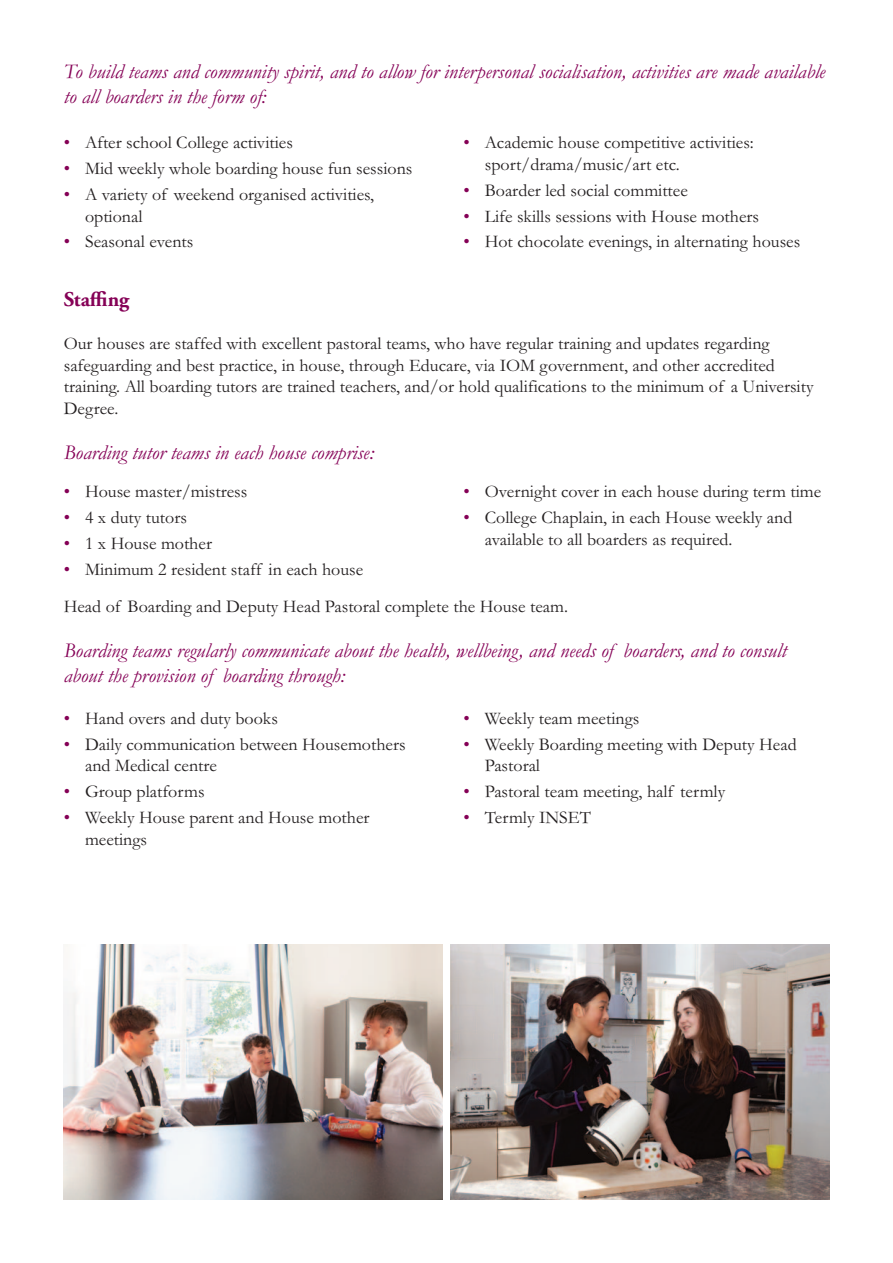
<style>
.page{position:relative;width:893px;height:1263px;background:#fff}
.page>*{position:absolute;margin:0;border:0;box-sizing:border-box;transform-origin:0 0}
.t1{font:italic 21px/25.2px "Garamond";color:#850156}
.t2{font:700 21px "Adobe Garamond Pro";color:#850156}
.t3{font:18px/21.6px "Garamond";color:#231f20}
.s1{color:#850156}
</style>
<div class="page">
<img style="left:451px;top:944px;width:378px;height:255px">
<img style="left:64px;top:944px;width:378px;height:255px">
<p class="t1" style="left:64px;top:61px;width:763px">To build teams and community spirit, and to allow for interpersonal socialisation, activities are made available to all boarders in the form of:</p>
<p class="t3" style="left:64px;top:134px;width:231px"><span class="s1">•</span> After school College activities</p>
<p class="t3" style="left:64px;top:160px;width:350px"><span class="s1">•</span> Mid weekly whole boarding house fun sessions</p>
<p class="t3" style="left:85px;top:186px;width:291px;text-indent:-21px"><span class="s1">•</span> A variety of weekend organised activities, optional</p>
<p class="t3" style="left:64px;top:233px;width:131px"><span class="s1">•</span> Seasonal events</p>
<p class="t3" style="left:485px;top:134px;width:271px;text-indent:-21px"><span class="s1">•</span> Academic house competitive activities: sport/drama/music/art etc.</p>
<p class="t3" style="left:463px;top:181px;width:226px"><span class="s1">•</span> Boarder led social committee</p>
<p class="t3" style="left:463px;top:207px;width:297px"><span class="s1">•</span> Life skills sessions with House mothers</p>
<p class="t3" style="left:463px;top:233px;width:338px"><span class="s1">•</span> Hot chocolate evenings, in alternating houses</p>
<p class="t2" style="left:64px;top:286px;width:67px">Staffing</p>
<p class="t3" style="left:64px;top:335px;width:751px">Our houses are staffed with excellent pastoral teams, who have regular training and updates regarding safeguarding and best practice, in house, through Educare, via IOM government, and other accredited training. All boarding tutors are trained teachers, and/or hold qualifications to the minimum of a University Degree.</p>
<p class="t1" style="left:64px;top:442px;width:312px">Boarding tutor teams in each house comprise:</p>
<p class="t3" style="left:64px;top:483px;width:185px"><span class="s1">•</span> House master/mistress</p>
<p class="t3" style="left:64px;top:508px;width:125px"><span class="s1">•</span> 4 x duty tutors</p>
<p class="t3" style="left:64px;top:534px;width:150px"><span class="s1">•</span> 1 x House mother</p>
<p class="t3" style="left:64px;top:560px;width:301px"><span class="s1">•</span> Minimum 2 resident staff in each house</p>
<p class="t3" style="left:463px;top:483px;width:359px"><span class="s1">•</span> Overnight cover in each house during term time</p>
<p class="t3" style="left:485px;top:508px;width:309px;text-indent:-21px"><span class="s1">•</span> College Chaplain, in each House weekly and available to all boarders as required.</p>
<p class="t3" style="left:64px;top:598px;width:506px">Head of Boarding and Deputy Head Pastoral complete the House team.</p>
<p class="t1" style="left:64px;top:640px;width:724px">Boarding teams regularly communicate about the health, wellbeing, and needs of boarders, and to consult about the provision of boarding through:</p>
<p class="t3" style="left:64px;top:709px;width:216px"><span class="s1">•</span> Hand overs and duty books</p>
<p class="t3" style="left:85px;top:735px;width:322px;text-indent:-21px"><span class="s1">•</span> Daily communication between Housemothers and Medical centre</p>
<p class="t3" style="left:64px;top:783px;width:142px"><span class="s1">•</span> Group platforms</p>
<p class="t3" style="left:85px;top:809px;width:286px;text-indent:-21px"><span class="s1">•</span> Weekly House parent and House mother meetings</p>
<p class="t3" style="left:463px;top:709px;width:177px"><span class="s1">•</span> Weekly team meetings</p>
<p class="t3" style="left:485px;top:735px;width:313px;text-indent:-21px"><span class="s1">•</span> Weekly Boarding meeting with Deputy Head<br>Pastoral</p>
<p class="t3" style="left:463px;top:783px;width:263px"><span class="s1">•</span> Pastoral team meeting, half termly</p>
<p class="t3" style="left:463px;top:809px;width:129px"><span class="s1">•</span> Termly INSET</p>
</div>
